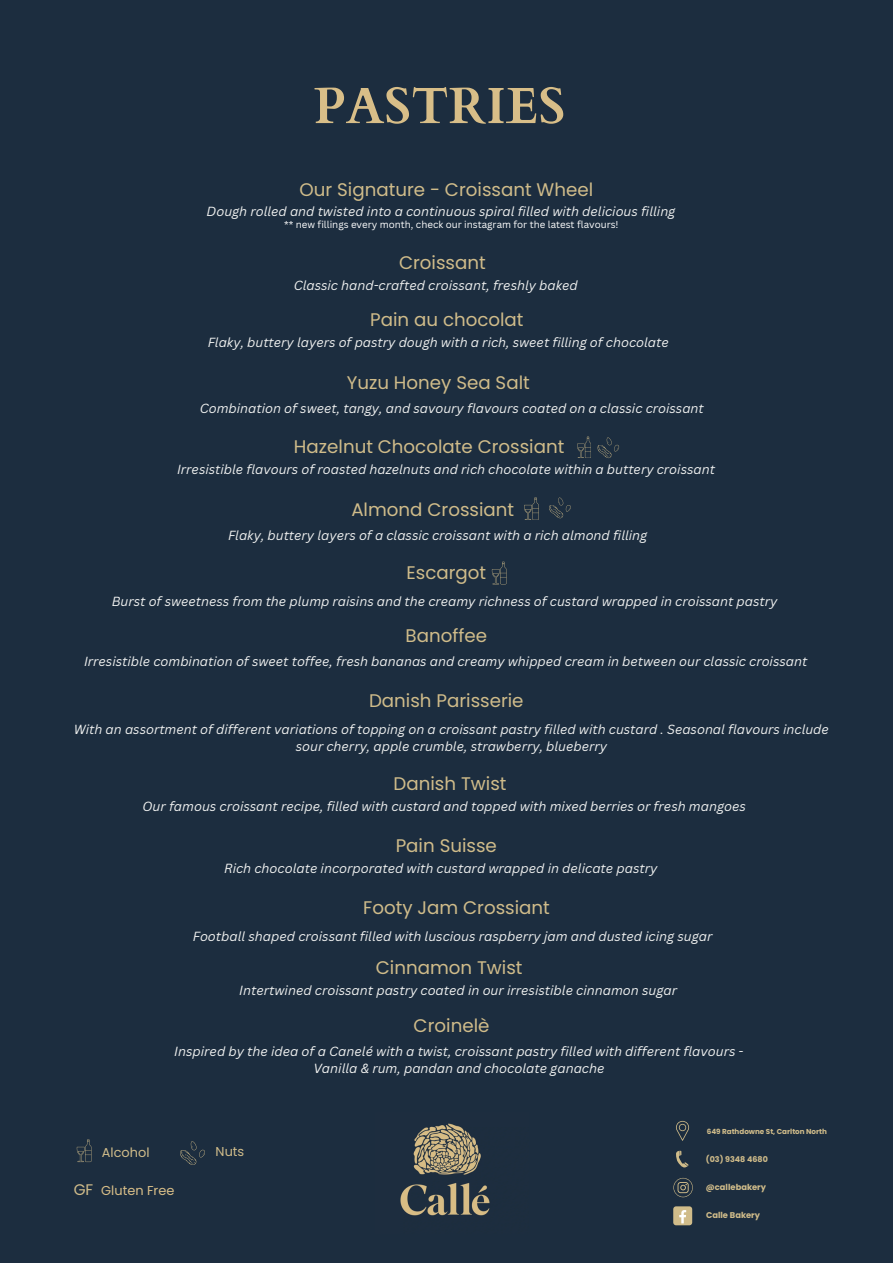
<style>
.page{position:relative;width:893px;height:1264px;background:#fff}
.page>*{position:absolute;margin:0;border:0;box-sizing:border-box;transform-origin:0 0}
.t1{font:700 51px "Cardo";color:#d8be88}
.t2{font:18.3px "Poppins";color:#d0bc8a}
.t3{font:15.3px "Poppins";color:#d0bc8a}
.t4{font:italic 12.9px/17.1px "Canva Sans";color:#f0f1f0;text-align:center}
.t5{font:12.9px "Poppins";color:#d0bc8a}
.t6{font:12.9px "Poppins";color:#d8be88}
.t7{font:9.75px "Canva Sans";color:#fff}
.t8{font:700 8.4px "Poppins";color:#d0bc8a}
.t9{font:700 7.95px "Poppins";color:#d0bc8a}
.t10{font:700 7.2px "Poppins";color:#d0bc8a}
</style>
<div class="page">
<div style="left:0;top:0;width:892px;height:1262px;background:#1c2d3f"></div>
<img style="left:400px;top:1123px;width:90px;height:93px">
<svg style="left:492px;top:561px;width:14px;height:23px"></svg>
<svg style="left:77px;top:1139px;width:14px;height:22px"></svg>
<svg style="left:180px;top:1141px;width:25px;height:23px"></svg>
<svg style="left:577px;top:436px;width:13px;height:22px"></svg>
<svg style="left:597px;top:437px;width:22px;height:21px"></svg>
<svg style="left:524px;top:497px;width:14px;height:23px"></svg>
<svg style="left:549px;top:497px;width:22px;height:21px"></svg>
<svg style="left:676px;top:1120px;width:13px;height:20px"></svg>
<svg style="left:676px;top:1150px;width:12px;height:17px"></svg>
<svg style="left:673px;top:1177px;width:19px;height:19px"></svg>
<div style="left:673px;top:1206px;width:19px;height:19px;background:#d0bc8a;border-radius:3px"></div>
<svg style="left:679px;top:1210px;width:7px;height:13px"></svg>
<p class="t1" style="left:313px;top:73px;width:253px">PASTRIES</p>
<p class="t2" style="left:299px;top:177px;width:295px">Our Signature - Croissant Wheel</p>
<p class="t4" style="left:207px;top:202px;width:470px">Dough rolled and twisted into a continuous spiral filled with delicious filling</p>
<p class="t7" style="left:284px;top:217px;width:336px">** new fillings every month, check our instagram for the latest flavours!</p>
<p class="t2" style="left:399px;top:249px;width:88px">Croissant</p>
<p class="t4" style="left:293px;top:276px;width:286px">Classic hand-crafted croissant, freshly baked</p>
<p class="t2" style="left:370px;top:307px;width:155px">Pain au chocolat</p>
<p class="t4" style="left:208px;top:334px;width:462px">Flaky, buttery layers of pastry dough with a rich, sweet filling of chocolate</p>
<p class="t2" style="left:347px;top:370px;width:184px">Yuzu Honey Sea Salt</p>
<p class="t4" style="left:200px;top:400px;width:505px">Combination of sweet, tangy, and savoury flavours coated on a classic croissant</p>
<p class="t2" style="left:294px;top:433px;width:272px">Hazelnut Chocolate Crossiant</p>
<p class="t4" style="left:177px;top:460px;width:539px">Irresistible flavours of roasted hazelnuts and rich chocolate within a buttery croissant</p>
<p class="t2" style="left:351px;top:496px;width:164px">Almond Crossiant</p>
<p class="t4" style="left:228px;top:526px;width:421px">Flaky, buttery layers of a classic croissant with a rich almond filling</p>
<p class="t2" style="left:406px;top:560px;width:81px">Escargot</p>
<p class="t4" style="left:112px;top:592px;width:667px">Burst of sweetness from the plump raisins and the creamy richness of custard wrapped in croissant pastry</p>
<p class="t2" style="left:405px;top:623px;width:83px">Banoffee</p>
<p class="t4" style="left:84px;top:653px;width:724px">Irresistible combination of sweet toffee, fresh bananas and creamy whipped cream in between our classic croissant</p>
<p class="t2" style="left:369px;top:688px;width:156px">Danish Parisserie</p>
<p class="t4" style="left:74px;top:720px;width:756px">With an assortment of different variations of topping on a croissant pastry filled with custard . Seasonal flavours include sour cherry, apple crumble, strawberry, blueberry</p>
<p class="t2" style="left:393px;top:771px;width:114px">Danish Twist</p>
<p class="t4" style="left:142px;top:797px;width:605px">Our famous croissant recipe, filled with custard and topped with mixed berries or fresh mangoes</p>
<p class="t2" style="left:396px;top:833px;width:103px">Pain Suisse</p>
<p class="t4" style="left:224px;top:859px;width:434px">Rich chocolate incorporated with custard wrapped in delicate pastry</p>
<p class="t2" style="left:363px;top:894px;width:188px">Footy Jam Crossiant</p>
<p class="t4" style="left:193px;top:927px;width:521px">Football shaped croissant filled with luscious raspberry jam and dusted icing sugar</p>
<p class="t2" style="left:376px;top:955px;width:148px">Cinnamon Twist</p>
<p class="t4" style="left:239px;top:981px;width:439px">Intertwined croissant pastry coated in our irresistible cinnamon sugar</p>
<p class="t2" style="left:413px;top:1012px;width:77px">Croinelè</p>
<p class="t4" style="left:174px;top:1042px;width:570px">Inspired by the idea of a Canelé with a twist, croissant pastry filled with different flavours -<br>Vanilla &amp; rum, pandan and chocolate ganache</p>
<p class="t5" style="left:102px;top:1143px;width:49px">Alcohol</p>
<p class="t5" style="left:215px;top:1142px;width:30px">Nuts</p>
<p class="t3" style="left:74px;top:1178px;width:21px">GF</p>
<p class="t6" style="left:101px;top:1181px;width:75px">Gluten Free</p>
<p class="t10" style="left:706px;top:1125px;width:122px">649 Rathdowne St, Carlton North</p>
<p class="t9" style="left:706px;top:1153px;width:63px">(03) 9348 4680</p>
<p class="t8" style="left:706px;top:1181px;width:62px">@callebakery</p>
<p class="t8" style="left:706px;top:1209px;width:56px">Calle Bakery</p>
</div>
